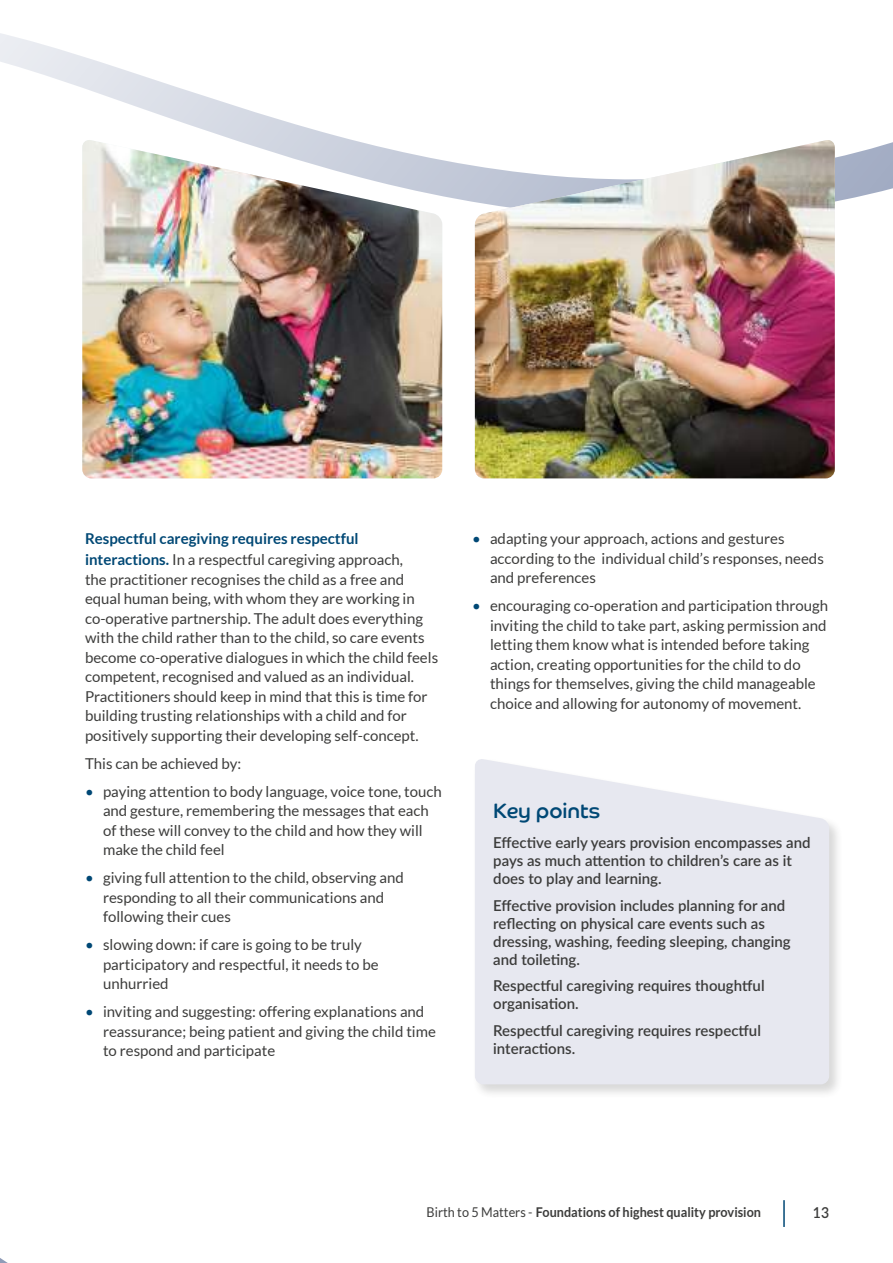
<style>
.page{position:relative;width:893px;height:1263px;background:#fff}
.page>*{position:absolute;margin:0;border:0;box-sizing:border-box;transform-origin:0 0}
.t1{font:21px "Co Headline";color:#004875}
.t2{font:15px/19.5px "Lato";color:#3c3c3b}
.t3{font:600 15px/18px "Lato";color:#3c3c3b}
.t4{font:700 15px/21px "Lato";color:#004875}
.t5{font:600 15px "Lato";color:#3c3c3b;scale:.94 1}
.t6{font:700 13.5px "Lato";color:#3c3c3b;scale:.94 1}
.s1{font-weight:400;color:#3c3c3b}
.s2{color:#004875}
.s3{font-weight:400}
</style>
<div class="page">
<hr style="left:783px;top:1200px;width:2px;height:27px;background:#004875">
<svg style="left:0;top:33px;width:893px;height:169px"></svg>
<div style="left:472px;top:757px;width:371px;height:342px;background:#3c3c3b;opacity:.2"></div>
<svg style="left:475px;top:758px;width:354px;height:326px;background:#e9eaf1"></svg>
<img style="left:82px;top:140px;width:360px;height:338px">
<img style="left:475px;top:140px;width:360px;height:338px">
<p class="t4" style="left:85px;top:528px;width:319px">Respectful caregiving requires respectful interactions. <span class="s1">In a respectful caregiving approach,</span></p>
<p class="t2" style="left:85px;top:569px;width:355px">the practitioner recognises the child as a free and equal human being, with whom they are working in co-operative partnership. The adult does everything with the child rather than to the child, so care events become co-operative dialogues in which the child feels competent, recognised and valued as an individual.<br>Practitioners should keep in mind that this is time for building trusting relationships with a child and for positively supporting their developing self-concept.</p>
<p class="t2" style="left:85px;top:754px;width:158px">This can be achieved by:</p>
<p class="t2" style="left:103px;top:782px;width:340px;text-indent:-18px"><span class="s2">•</span> paying attention to body language, voice tone, touch and gesture, remembering the messages that each of these will convey to the child and how they will make the child feel</p>
<p class="t2" style="left:103px;top:868px;width:302px;text-indent:-18px"><span class="s2">•</span> giving full attention to the child, observing and responding to all their communications and following their cues</p>
<p class="t2" style="left:103px;top:935px;width:277px;text-indent:-18px"><span class="s2">•</span> slowing down: if care is going to be truly participatory and respectful, it needs to be unhurried</p>
<p class="t2" style="left:103px;top:1002px;width:334px;text-indent:-18px"><span class="s2">•</span> inviting and suggesting: offering explanations and reassurance; being patient and giving the child time to respond and participate</p>
<p class="t2" style="left:490px;top:529px;width:335px;text-indent:-18px"><span class="s2">•</span> adapting your approach, actions and gestures according to the individual child’s responses, needs and preferences</p>
<p class="t2" style="left:490px;top:596px;width:340px;text-indent:-18px"><span class="s2">•</span> encouraging co-operation and participation through inviting the child to take part, asking permission and letting them know what is intended before taking action, creating opportunities for the child to do things for themselves, giving the child manageable choice and allowing for autonomy of movement.</p>
<h1 class="t1" style="left:493px;top:799px;width:108px">Key points</h1>
<p class="t3" style="left:493px;top:833px;width:319px">Effective early years provision encompasses and pays as much attention to children’s care as it does to play and learning.</p>
<p class="t3" style="left:493px;top:895px;width:299px">Effective provision includes planning for and reflecting on physical care events such as dressing, washing, feeding sleeping, changing and toileting.</p>
<p class="t3" style="left:493px;top:976px;width:273px">Respectful caregiving requires thoughtful organisation.</p>
<p class="t3" style="left:493px;top:1020px;width:269px">Respectful caregiving requires respectful interactions.</p>
<p class="t6" style="left:427px;top:1204px;width:357px"><span class="s3">Birth to 5 Matters -</span> Foundations of highest quality provision</p>
<p class="t5" style="left:813px;top:1201px;width:19px">13</p>
</div>
